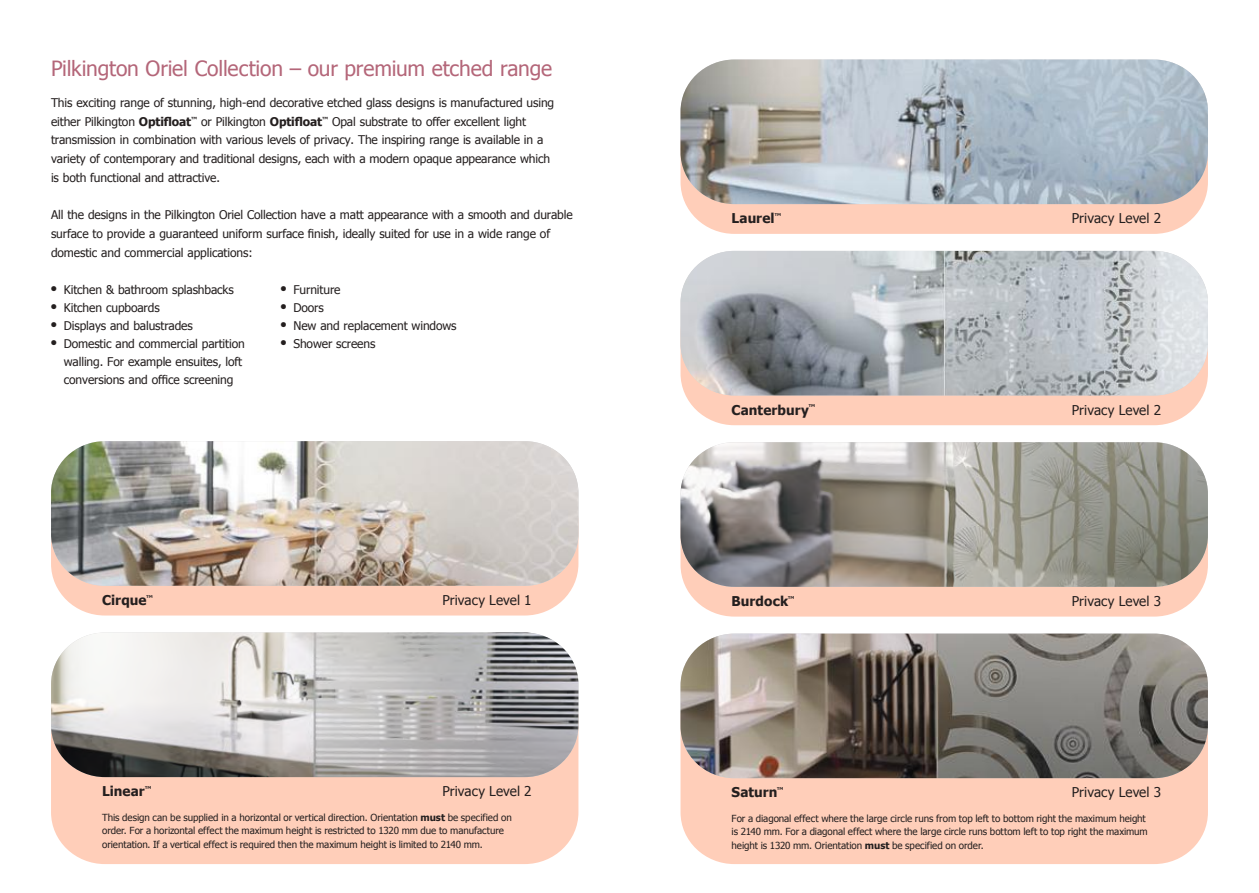
<style>
.page{position:relative;width:1259px;height:893px;background:#fff}
.page>*{position:absolute;margin:0;border:0;box-sizing:border-box;transform-origin:0 0}
.t1{font:21px "Tahoma";letter-spacing:-.005em;color:#b46679}
.t2{font:13.5px "Tahoma";letter-spacing:.005em;color:#241f1f}
.t3{font:700 13.5px "Tahoma";letter-spacing:.005em;color:#241f1f}
.t4{font:12px/18.8px "Tahoma";letter-spacing:-.01em;color:#241f1f}
.t5{font:9.75px/13.5px "Tahoma";letter-spacing:-.005em;color:#241f1f}
.s1{font-weight:700}
</style>
<div class="page">
<div style="left:680px;top:666px;width:528px;height:198px;background:#ffceb9;border-radius:53px"></div>
<div style="left:51px;top:666px;width:527px;height:198px;background:#ffceb9;border-radius:53px"></div>
<img style="left:51px;top:632px;width:527px;height:145px">
<div style="left:51px;top:471px;width:527px;height:144px;background:#ffceb9;border-radius:53px"></div>
<img style="left:51px;top:441px;width:527px;height:145px">
<div style="left:680px;top:89px;width:528px;height:145px;background:#ffceb9;border-radius:53px"></div>
<img style="left:680px;top:60px;width:528px;height:144px">
<div style="left:680px;top:281px;width:528px;height:144px;background:#ffceb9;border-radius:53px"></div>
<img style="left:680px;top:251px;width:528px;height:144px">
<div style="left:680px;top:472px;width:528px;height:145px;background:#ffceb9;border-radius:53px"></div>
<img style="left:680px;top:442px;width:528px;height:145px">
<img style="left:680px;top:634px;width:528px;height:144px">
<h1 class="t1" style="left:51px;top:54px;width:503px">Pilkington Oriel Collection – our premium etched range</h1>
<p class="t4" style="left:51px;top:93px;width:505px">This exciting range of stunning, high-end decorative etched glass designs is manufactured using either Pilkington <span class="s1">Optifloat</span><sup>™</sup> or Pilkington <span class="s1">Optifloat</span><sup>™</sup> Opal substrate to offer excellent light transmission in combination with various levels of privacy. The inspiring range is available in a variety of contemporary and traditional designs, each with a modern opaque appearance which is both functional and attractive.</p>
<p class="t4" style="left:51px;top:205px;width:523px">All the designs in the Pilkington Oriel Collection have a matt appearance with a smooth and durable surface to provide a guaranteed uniform surface finish, ideally suited for use in a wide range of domestic and commercial applications:</p>
<p class="t4" style="left:51px;top:279px;width:184px">● Kitchen &amp; bathroom splashbacks</p>
<p class="t4" style="left:281px;top:279px;width:61px">● Furniture</p>
<p class="t4" style="left:51px;top:297px;width:110px">● Kitchen cupboards</p>
<p class="t4" style="left:281px;top:297px;width:45px">● Doors</p>
<p class="t4" style="left:51px;top:315px;width:143px">● Displays and balustrades</p>
<p class="t4" style="left:281px;top:315px;width:177px">● New and replacement windows</p>
<p class="t4" style="left:51px;top:333px;width:195px">● Domestic and commercial partition</p>
<p class="t4" style="left:281px;top:333px;width:96px">● Shower screens</p>
<p class="t4" style="left:64px;top:352px;width:180px;line-height:18px">walling. For example ensuites, loft conversions and office screening</p>
<p class="t3" style="left:102px;top:591px;width:52px">Cirque<sup>™</sup></p>
<p class="t2" style="left:442px;top:591px;width:91px">Privacy Level 1</p>
<p class="t3" style="left:102px;top:782px;width:51px">Linear<sup>™</sup></p>
<p class="t2" style="left:442px;top:782px;width:91px">Privacy Level 2</p>
<p class="t5" style="left:102px;top:810px;width:411px">This design can be supplied in a horizontal or vertical direction. Orientation <span class="s1">must</span> be specified on order. For a horizontal effect the maximum height is restricted to 1320 mm due to manufacture orientation. If a vertical effect is required then the maximum height is limited to 2140 mm.</p>
<p class="t3" style="left:731px;top:209px;width:51px">Laurel<sup>™</sup></p>
<p class="t2" style="left:1072px;top:209px;width:91px">Privacy Level 2</p>
<p class="t3" style="left:731px;top:400px;width:85px">Canterbury<sup>™</sup></p>
<p class="t2" style="left:1072px;top:401px;width:91px">Privacy Level 2</p>
<p class="t3" style="left:731px;top:592px;width:65px">Burdock<sup>™</sup></p>
<p class="t2" style="left:1072px;top:592px;width:91px">Privacy Level 3</p>
<p class="t3" style="left:731px;top:783px;width:54px">Saturn<sup>™</sup></p>
<p class="t2" style="left:1072px;top:783px;width:91px">Privacy Level 3</p>
<p class="t5" style="left:731px;top:811px;width:418px">For a diagonal effect where the large circle runs from top left to bottom right the maximum height is 2140 mm. For a diagonal effect where the large circle runs bottom left to top right the maximum height is 1320 mm. Orientation <span class="s1">must</span> be specified on order.</p>
</div>
